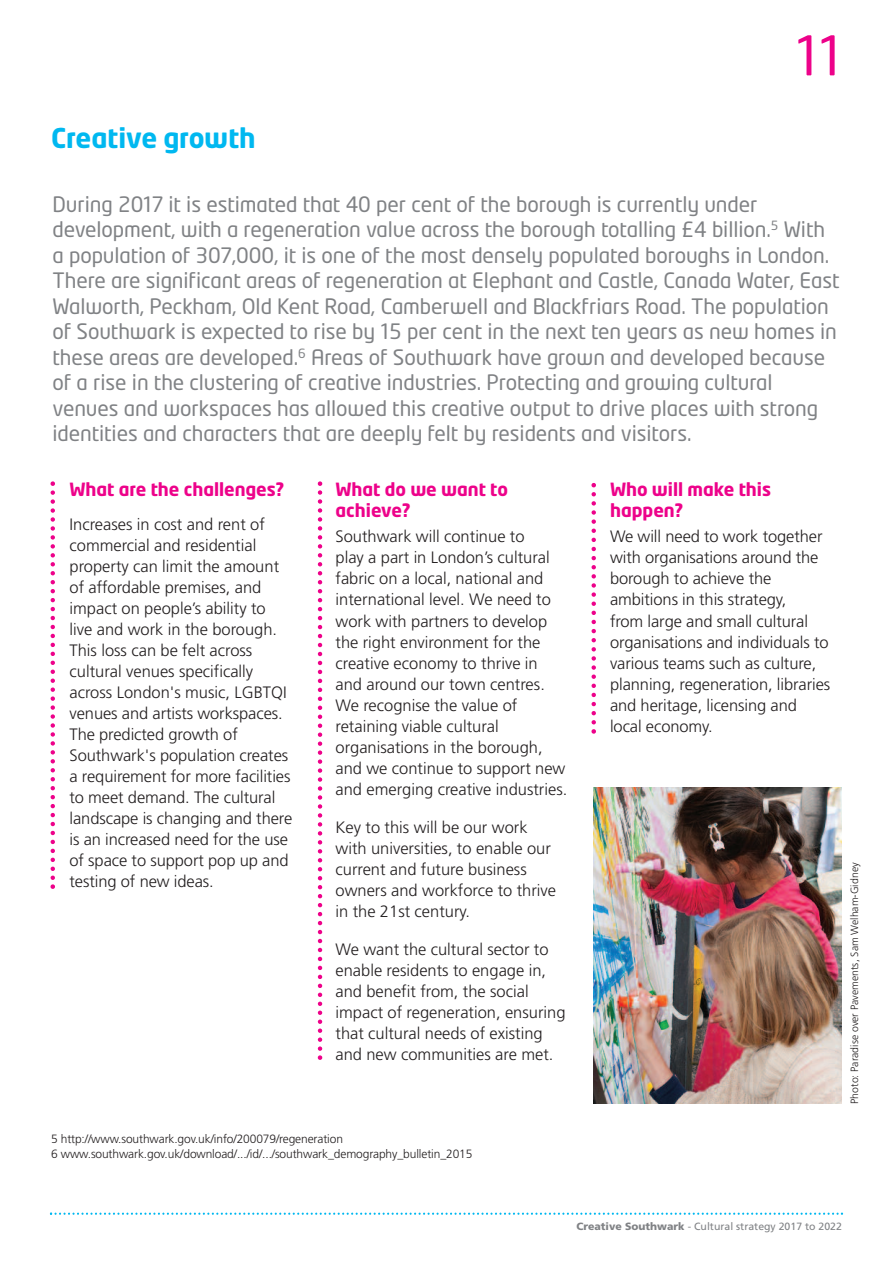
<style>
.page{position:relative;width:893px;height:1263px;background:#fff}
.page>*{position:absolute;margin:0;border:0;box-sizing:border-box;transform-origin:0 0}
.t1{font:54px "Neo Tech";color:#ed028a}
.t2{font:700 27px "Neo Tech";color:#00b8f0}
.t3{font:21px/25.5px "Neo Tech";letter-spacing:-.005em;color:#808285}
.t4{font:700 18px/21px "Neo Tech";color:#ed028a}
.t5{font:300 16.5px/21px "Frutiger";color:#231f20}
.t6{font:300 12px/15px "Frutiger";letter-spacing:-.01em;color:#231f20}
.t7{font:10.5px "Frutiger";color:#808285}
.t8{font:300 10.5px "Frutiger";color:#231f20}
.s1{font-weight:900}
</style>
<div class="page">
<svg style="left:50px;top:1212px;width:793px;height:3px"></svg>
<svg style="left:318px;top:481px;width:4px;height:579px"></svg>
<svg style="left:51px;top:481px;width:4px;height:408px"></svg>
<svg style="left:591px;top:483px;width:5px;height:251px"></svg>
<img style="left:594px;top:787px;width:248px;height:317px">
<h1 class="t1" style="left:796px;top:35px;width:48px">11</h1>
<h2 class="t2" style="left:51px;top:128px;width:206px">Creative growth</h2>
<p class="t3" style="left:53px;top:193px;width:788px">During 2017 it is estimated that 40 per cent of the borough is currently under development, with a regeneration value across the borough totalling £4 billion.<sup>5</sup> With a population of 307,000, it is one of the most densely populated boroughs in London.<br>There are significant areas of regeneration at Elephant and Castle, Canada Water, East Walworth, Peckham, Old Kent Road, Camberwell and Blackfriars Road. The population of Southwark is expected to rise by 15 per cent in the next ten years as new homes in these areas are developed.<sup>6</sup> Areas of Southwark have grown and developed because of a rise in the clustering of creative industries. Protecting and growing cultural venues and workspaces has allowed this creative output to drive places with strong identities and characters that are deeply felt by residents and visitors.</p>
<p class="t4" style="left:70px;top:481px;width:216px">What are the challenges?</p>
<p class="t5" style="left:70px;top:515px;width:224px">Increases in cost and rent of commercial and residential property can limit the amount of affordable premises, and impact on people’s ability to live and work in the borough.<br>This loss can be felt across cultural venues specifically across London's music, LGBTQI venues and artists workspaces.<br>The predicted growth of<br>Southwark's population creates a requirement for more facilities to meet demand. The cultural landscape is changing and there is an increased need for the use of space to support pop up and testing of new ideas.</p>
<p class="t4" style="left:335px;top:481px;width:174px">What do we want to achieve?</p>
<p class="t5" style="left:335px;top:527px;width:233px">Southwark will continue to<br>play a part in London’s cultural fabric on a local, national and international level. We need to work with partners to develop the right environment for the creative economy to thrive in and around our town centres.<br>We recognise the value of retaining viable cultural organisations in the borough, and we continue to support new and emerging creative industries.</p>
<p class="t5" style="left:335px;top:818px;width:222px">Key to this will be our work with universities, to enable our current and future business owners and workforce to thrive in the 21st century.</p>
<p class="t5" style="left:335px;top:940px;width:232px">We want the cultural sector to enable residents to engage in, and benefit from, the social impact of regeneration, ensuring that cultural needs of existing and new communities are met.</p>
<p class="t6" style="left:51px;top:1132px;width:423px">5 http://www.southwark.gov.uk/info/200079/regeneration<br>6 www.southwark.gov.uk/download/.../id/.../southwark_demography_bulletin_2015</p>
<p class="t4" style="left:610px;top:481px;width:163px">Who will make this happen?</p>
<p class="t5" style="left:610px;top:527px;width:222px">We will need to work together with organisations around the borough to achieve the ambitions in this strategy,<br>from large and small cultural organisations and individuals to various teams such as culture, planning, regeneration, libraries and heritage, licensing and local economy.</p>
<p class="t8" style="left:850px;top:1104px;width:243px;rotate:-90deg">Photo: Paradise over Pavements, Sam Welham-Gidney</p>
<p class="t7" style="left:576px;top:1222px;width:267px"><span class="s1">Creative Southwark</span> - Cultural strategy 2017 to 2022</p>
</div>
